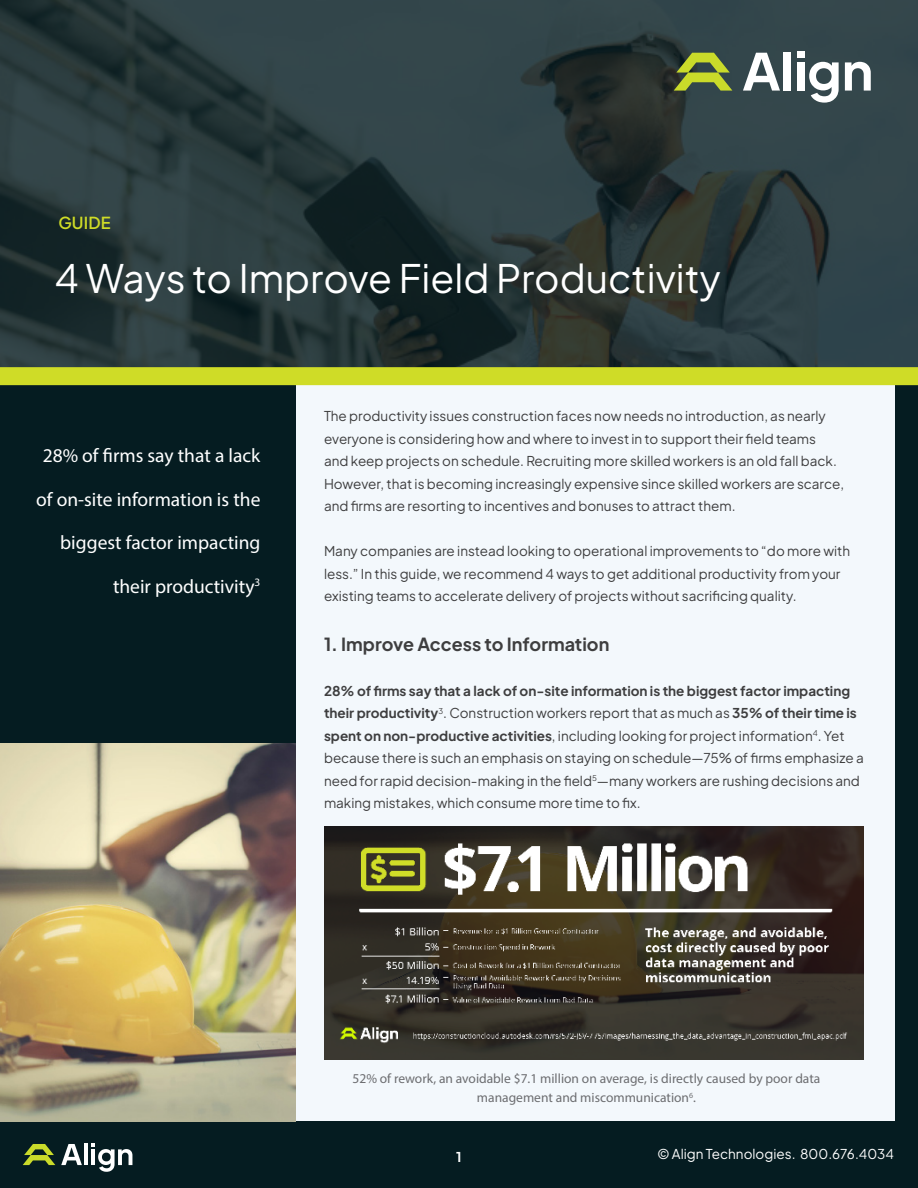
<style>
.page{position:relative;width:918px;height:1188px;background:#fff}
.page>*{position:absolute;margin:0;border:0;box-sizing:border-box;transform-origin:0 0}
.t1{font:39px "Plus Jakarta Sans";color:#fff}
.large_white_sidebar{font:19.5px "Myriad Pro";color:#fff}
.headline{font:700 18px "Plus Jakarta Sans";color:#3e3e3f}
.t2{font:600 16.5px "Plus Jakarta Sans";letter-spacing:.01em;color:#cfdc27}
.body_paragraph{font:13.5px/22.5px "Plus Jakarta Sans";color:#3e3e3f}
.captions{font:13.5px/19.5px "Myriad Pro";color:#6c6d70;text-align:center}
.t3{font:13.5px "Plus Jakarta Sans";color:#fff}
.t4{font:700 13.5px "Plus Jakarta Sans";color:#fff}
.s1{font-weight:700}
</style>
<div class="page">
<div style="left:0;top:0;width:918px;height:1120px;background:#051c21"></div>
<div style="left:0;top:1120px;width:918px;height:68px;background:#051c21;border:2px solid #051c21"></div>
<svg style="left:23px;top:1144px;width:32px;height:21px"></svg>
<hr style="left:84px;top:1143px;width:4px;height:22px;background:#fff">
<svg style="left:61px;top:1144px;width:21px;height:21px"></svg>
<svg style="left:91px;top:1143px;width:41px;height:29px"></svg>
<div style="left:296px;top:378px;width:598px;height:742px;background:#f3f8fc"></div>
<img style="left:324px;top:826px;width:540px;height:234px">
<img style="left:0;top:743px;width:296px;height:378px">
<svg style="left:0;top:0;width:918px;height:367px;background:#2a3a3c"></svg>
<div style="left:0;top:367px;width:918px;height:18px;background:#cfdc27"></div>
<svg style="left:674px;top:53px;width:58px;height:38px;background:#7a8a35"></svg>
<svg style="left:845px;top:62px;width:26px;height:29px"></svg>
<div style="left:784px;top:52px;width:7px;height:39px;background:#fff"></div>
<svg style="left:743px;top:53px;width:37px;height:38px"></svg>
<svg style="left:809px;top:62px;width:30px;height:41px"></svg>
<div style="left:797px;top:62px;width:7px;height:29px;background:#fff"></div>
<div style="left:797px;top:52px;width:7px;height:6px;background:#fff"></div>
<p class="t2" style="left:58px;top:209px;width:54px">GUIDE</p>
<p class="t1" style="left:55px;top:247px;width:668px">4 Ways to Improve Field Productivity</p>
<p class="large_white_sidebar" style="left:43px;top:444px;width:219px">28% of firms say that a lack</p>
<p class="large_white_sidebar" style="left:36px;top:487px;width:226px">of on-site information is the</p>
<p class="large_white_sidebar" style="left:60px;top:531px;width:202px">biggest factor impacting</p>
<p class="large_white_sidebar" style="left:113px;top:574px;width:149px">their productivity<sup>3</sup></p>
<p class="body_paragraph" style="left:324px;top:404px;width:522px">The productivity issues construction faces now needs no introduction, as nearly everyone is considering how and where to invest in to support their field teams<br>and keep projects on schedule. Recruiting more skilled workers is an old fall back.<br>However, that is becoming increasingly expensive since skilled workers are scarce, and firms are resorting to incentives and bonuses to attract them.</p>
<p class="body_paragraph" style="left:324px;top:539px;width:528px">Many companies are instead looking to operational improvements to “do more with less.” In this guide, we recommend 4 ways to get additional productivity from your existing teams to accelerate delivery of projects without sacrificing quality.</p>
<p class="headline" style="left:324px;top:628px;width:287px">1. Improve Access to Information</p>
<p class="body_paragraph" style="left:324px;top:678px;width:541px"><span class="s1">28% of firms say that a lack of on-site information is the biggest factor impacting their productivity</span><sup>3</sup>. Construction workers report that as much as <span class="s1">35% of their time is spent on non-productive activities</span>, including looking for project information<sup>4</sup>. Yet because there is such an emphasis on staying on schedule—75% of firms emphasize a need for rapid decision-making in the field<sup>5</sup>—many workers are rushing decisions and making mistakes, which consume more time to fix.</p>
<p class="captions" style="left:352px;top:1068px;width:469px">52% of rework, an avoidable $7.1 million on average, is directly caused by poor data management and miscommunication<sup>6</sup>.</p>
<p class="t4" style="left:456px;top:1145px;width:7px">1</p>
<p class="t3" style="left:658px;top:1143px;width:238px">© Align Technologies. 800.676.4034</p>
</div>
